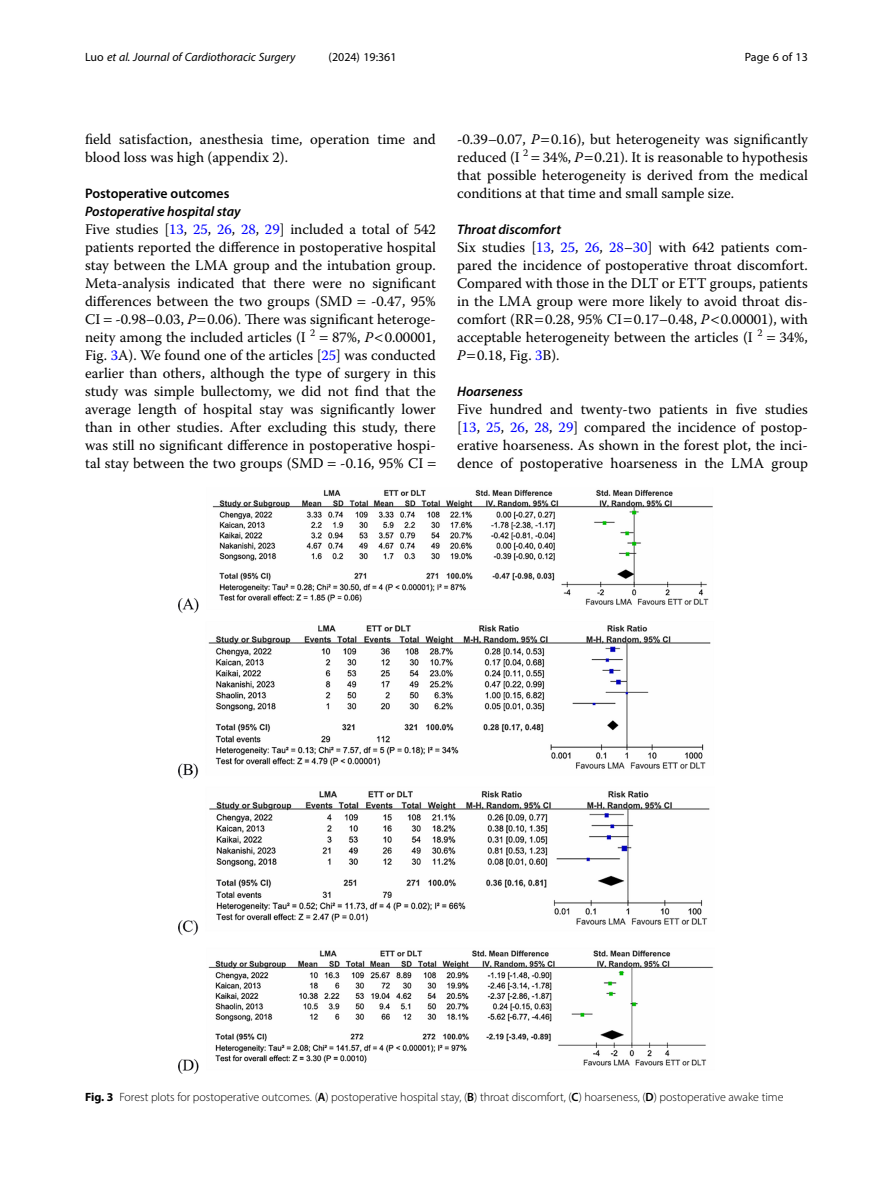
<style>
.page{position:relative;width:893px;height:1191px;background:#fff}
.page>*{position:absolute;margin:0;border:0;box-sizing:border-box;transform-origin:0 0}
.Body_Text{font:14.7px/18px "Warnock Pro";color:#000;text-align:justify}
.Body_Text_Indent{font:14.7px/18px "Warnock Pro";color:#000}
.Head_3{font:italic 600 13.8px "Myriad Pro";color:#000}
.Head_3_after_2{font:italic 600 13.8px "Myriad Pro";color:#000}
.Head_2{font:600 13.8px "Myriad Pro";color:#000}
.Figure_Caption{font:300 12px "Myriad Pro";color:#000}
.t1{font:italic 12px "Myriad Pro";color:#000}
.t2{font:12px "Myriad Pro";color:#000}
.s1{font-style:normal}
.s2{color:#00f}
.s3{font-style:italic}
.s4{font-weight:700}
.s5{font-weight:600}
</style>
<div class="page">
<img style="left:179px;top:489px;width:535px;height:585px">
<p class="t1" style="left:85px;top:50px;width:212px"><span class="s1">Luo</span> et al. Journal of Cardiothoracic Surgery</p>
<p class="t2" style="left:329px;top:50px;width:70px">(2024) 19:361</p>
<p class="t2" style="left:745px;top:50px;width:65px">Page 6 of 13</p>
<p class="Body_Text_Indent" style="left:85px;top:130px;width:352px">field satisfaction, anesthesia time, operation time and blood loss was high (appendix 2).</p>
<p class="Head_2" style="left:85px;top:185px;width:146px">Postoperative outcomes</p>
<p class="Head_3_after_2" style="left:85px;top:203px;width:157px">Postoperative hospital stay</p>
<p class="Body_Text" style="left:85px;top:220px;width:352px">Five studies [<span class="s2">13</span>, <span class="s2">25</span>, <span class="s2">26</span>, <span class="s2">28</span>, <span class="s2">29</span>] included a total of 542 patients reported the difference in postoperative hospital stay between the LMA group and the intubation group.<br>Meta-analysis indicated that there were no significant differences between the two groups (SMD</p>
<p class="Body_Text" style="left:85px;top:292px;width:352px;text-indent:286px">-0.47, 95% CI -0.98–0.03, <span class="s3">P</span> 0.06). There was significant heteroge&shy;neity among the included articles (I <sup>2</sup> 87%, <span class="s3">P</span> 0.00001, Fig. <span class="s2">3</span>A). We found one of the articles [<span class="s2">25</span>] was conducted earlier than others, although the type of surgery in this study was simple bullectomy, we did not find that the average length of hospital stay was significantly lower than in other studies. After excluding this study, there was still no significant difference in postoperative hospi&shy;tal stay between the two groups (SMD -0.16, 95% CI</p>
<p class="Body_Text" style="left:457px;top:130px;width:352px">-0.39–0.07, <span class="s3">P</span> 0.16), but heterogeneity was significantly reduced (I <sup>2</sup> 34%, <span class="s3">P</span> 0.21). It is reasonable to hypothesis that possible heterogeneity is derived from the medical conditions at that time and small sample size.</p>
<p class="Head_3" style="left:457px;top:221px;width:105px">Throat discomfort</p>
<p class="Body_Text" style="left:457px;top:238px;width:352px">Six studies [<span class="s2">13</span>, <span class="s2">25</span>, <span class="s2">26</span>, <span class="s2">28</span>–<span class="s2">30</span>] with 642 patients com&shy;pared the incidence of postoperative throat discomfort.<br>Compared with those in the DLT or ETT groups, patients in the LMA group were more likely to avoid throat dis&shy;comfort (RR 0.28, 95% CI 0.17–0.48, <span class="s3">P</span> 0.00001), with acceptable heterogeneity between the articles (I <sup>2</sup> 34%, <span class="s3">P</span> 0.18, Fig. <span class="s2">3</span>B).</p>
<p class="Head_3" style="left:457px;top:383px;width:67px">Hoarseness</p>
<p class="Body_Text" style="left:457px;top:400px;width:352px">Five hundred and twenty-two patients in five studies [<span class="s2">13</span>, <span class="s2">25</span>, <span class="s2">26</span>, <span class="s2">28</span>, <span class="s2">29</span>] compared the incidence of postop&shy;erative hoarseness. As shown in the forest plot, the inci&shy;dence of postoperative hoarseness in the LMA group</p>
<p class="Figure_Caption" style="left:85px;top:1089px;width:700px"><span class="s4">Fig. 3</span> Forest plots for postoperative outcomes. (<span class="s5">A</span>) postoperative hospital stay, (<span class="s5">B</span>) throat discomfort, (<span class="s5">C</span>) hoarseness, (<span class="s5">D</span>) postoperative awake time</p>
</div>
